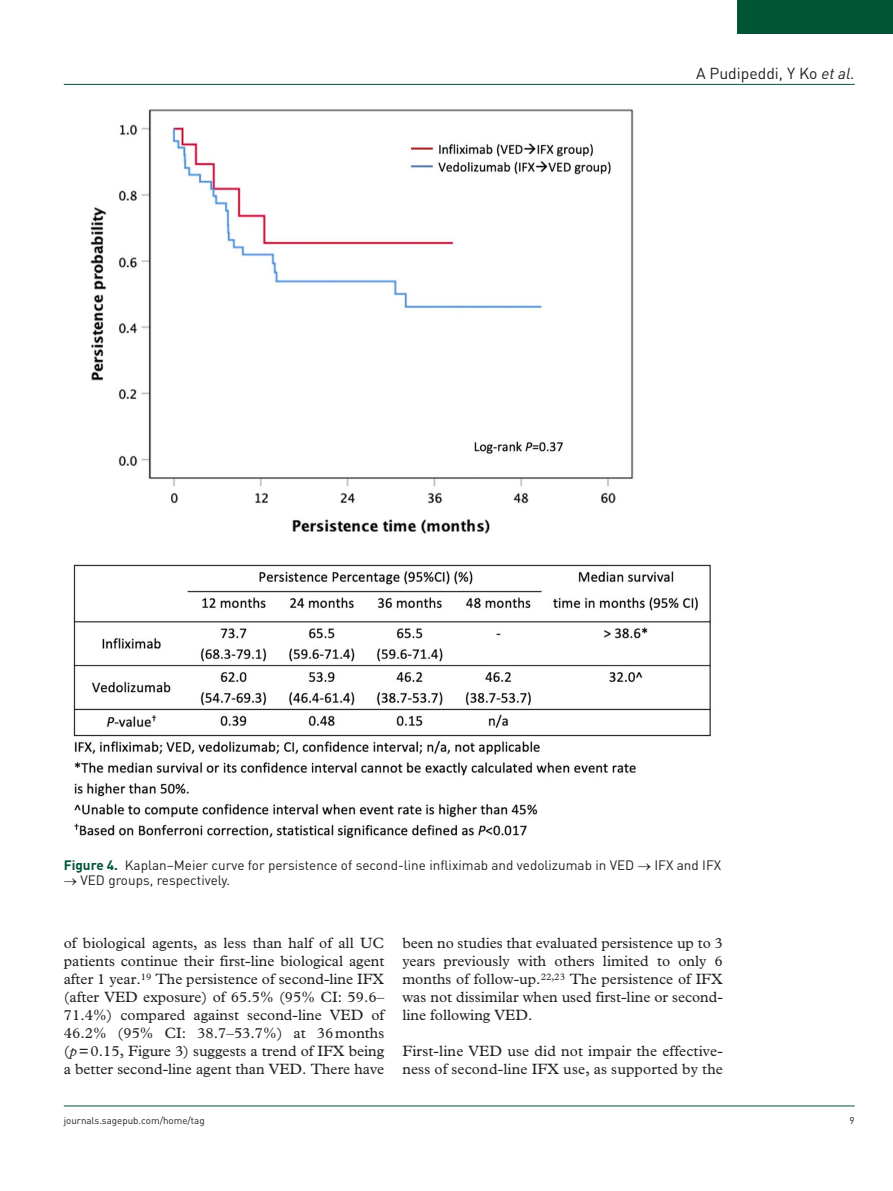
<style>
.page{position:relative;width:893px;height:1191px;background:#fff}
.page>*{position:absolute;margin:0;border:0;box-sizing:border-box;transform-origin:0 0}
.t1{font:15.75px "DIN";color:#231f20}
.t2{font:15px/18px "Plantin Std";color:#231f20;text-align:justify}
.t3{font:13.5px "DIN";color:#231f20}
.t4{font:9.75px "DIN";color:#231f20}
.s1{font-style:italic}
.s2{font-weight:700;color:#015436}
</style>
<div class="page">
<hr style="left:64px;top:84px;width:791px;height:1px;background:#015436">
<hr style="left:64px;top:1105px;width:791px;height:1px;background:#015436">
<div style="left:738px;top:0;width:155px;height:34px;background:#015436"></div>
<img style="left:73px;top:109px;width:638px;height:729px">
<p class="t1" style="left:696px;top:63px;width:160px">A Pudipeddi, Y Ko <span class="s1">et al.</span></p>
<p class="t3" style="left:64px;top:856px;width:659px"><span class="s2">Figure 4.</span> Kaplan–Meier curve for persistence of second-line infliximab and vedolizumab in VED → IFX and IFX</p>
<p class="t3" style="left:64px;top:872px;width:168px">→ VED groups, respectively.</p>
<p class="t2" style="left:64px;top:934px;width:322px">of biological agents, as less than half of all UC patients continue their first-line biological agent after 1 year.<sup>19</sup> The persistence of second-line IFX (after VED exposure) of 65.5% (95% CI: 59.6– 71.4%) compared against second-line VED of 46.2% (95% CI: 38.7–53.7%) at 36months (<span class="s1">p</span>=0.15, Figure 3) suggests a trend of IFX being a better second-line agent than VED. There have</p>
<p class="t2" style="left:402px;top:934px;width:322px">been no studies that evaluated persistence up to 3 years previously with others limited to only 6 months of follow-up.<sup>22,23</sup> The persistence of IFX was not dissimilar when used first-line or second&shy;line following VED.</p>
<p class="t2" style="left:402px;top:1042px;width:322px">First-line VED use did not impair the effective&shy;ness of second-line IFX use, as supported by the</p>
<p class="t4" style="left:64px;top:1114px;width:142px">journals.sagepub.com/home/tag</p>
<p class="t4" style="left:850px;top:1114px;width:7px">9</p>
</div>
